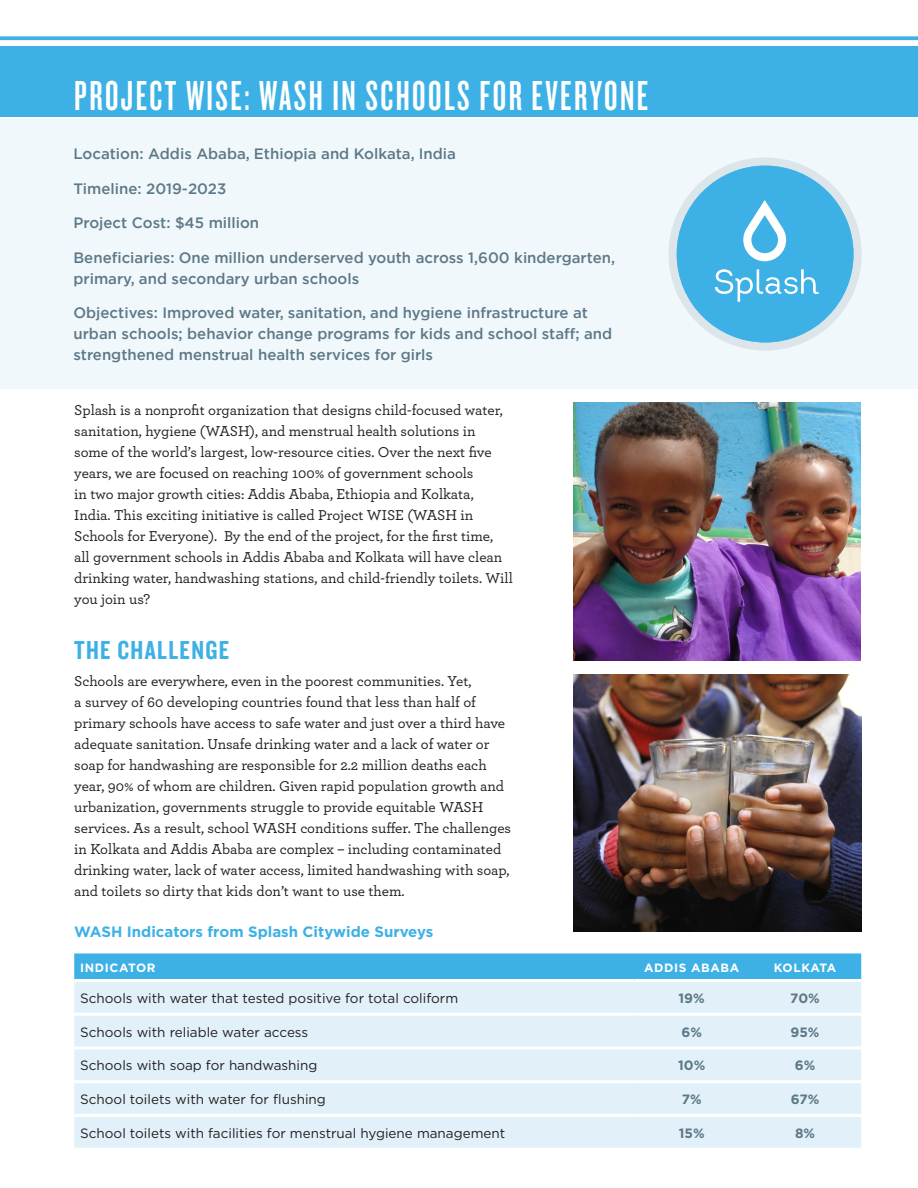
<style>
.page{position:relative;width:918px;height:1188px;background:#fff}
.page>*{position:absolute;margin:0;border:0;box-sizing:border-box;transform-origin:0 0}
.title-white{font:43.5px "Knockout HTF47 Bantamweight";letter-spacing:.055em;color:#fff}
.t1{font:27px "Knockout HTF49 Liteweight";letter-spacing:.05em;color:#3db1e5}
.body{font:500 15px/21px "Archer";color:#231f20}
.vision_statment{font:500 15px/21px "Gotham";color:#5d7886}
.h2-gotham{font:700 15px "Gotham";color:#3db1e5}
.table-body-left{font:13.5px "Gotham";color:#231f20}
.table-body-center{font:700 13.5px "Gotham";color:#5d7886}
.table-heading-gotham{font:700 12px "Gotham";letter-spacing:.05em;color:#fff}
.table-heading-gotham-2{font:700 12px "Gotham";letter-spacing:.015em;color:#fff}
</style>
<div class="page">
<svg style="left:0;top:36px;width:918px;height:4px;background:#4eb7e7"></svg>
<div style="left:0;top:46px;width:918px;height:70px;background:#3db1e5"></div>
<div style="left:0;top:119px;width:918px;height:270px;background:#f1f8fc"></div>
<div style="left:74px;top:953px;width:787px;height:26px;background:#3db1e5"></div>
<div style="left:74px;top:982px;width:787px;height:166px;background:#e2f0fa"></div>
<hr style="left:74px;top:1013px;width:560px;height:3px;background:#fff">
<hr style="left:634px;top:1013px;width:115px;height:3px;background:#fff">
<hr style="left:749px;top:1013px;width:112px;height:3px;background:#fff">
<hr style="left:74px;top:1046px;width:560px;height:3px;background:#fff">
<hr style="left:634px;top:1046px;width:115px;height:3px;background:#fff">
<hr style="left:749px;top:1046px;width:112px;height:3px;background:#fff">
<hr style="left:74px;top:1080px;width:560px;height:3px;background:#fff">
<hr style="left:634px;top:1080px;width:115px;height:3px;background:#fff">
<hr style="left:749px;top:1080px;width:112px;height:3px;background:#fff">
<hr style="left:74px;top:1114px;width:560px;height:3px;background:#fff">
<hr style="left:634px;top:1114px;width:115px;height:3px;background:#fff">
<hr style="left:749px;top:1114px;width:112px;height:3px;background:#fff">
<img style="left:573px;top:674px;width:289px;height:258px">
<div style="left:669px;top:157px;width:193px;height:194px;background:#dbe5ea;border-radius:50%"></div>
<svg style="left:677px;top:166px;width:177px;height:176px"></svg>
<img style="left:573px;top:403px;width:287px;height:258px">
<p class="title-white" style="left:74px;top:74px;width:575px">PROJECT WISE: WASH IN SCHOOLS FOR EVERYONE</p>
<p class="vision_statment" style="left:74px;top:143px;width:384px">Location: Addis Ababa, Ethiopia and Kolkata, India</p>
<p class="vision_statment" style="left:74px;top:178px;width:154px">Timeline: 2019-2023</p>
<p class="vision_statment" style="left:74px;top:212px;width:187px">Project Cost: $45 million</p>
<p class="vision_statment" style="left:74px;top:247px;width:543px">Beneficiaries: One million underserved youth across 1,600 kindergarten, primary, and secondary urban schools</p>
<p class="vision_statment" style="left:74px;top:302px;width:540px">Objectives: Improved water, sanitation, and hygiene infrastructure at urban schools; behavior change programs for kids and school staff; and strengthened menstrual health services for girls</p>
<p class="body" style="left:74px;top:399px;width:440px">Splash is a nonprofit organization that designs child-focused water, sanitation, hygiene (WASH), and menstrual health solutions in some of the world’s largest, low-resource cities. Over the next five years, we are focused on reaching 100% of government schools<br>in two major growth cities: Addis Ababa, Ethiopia and Kolkata, India. This exciting initiative is called Project WISE (WASH in Schools for Everyone). By the end of the project, for the first time,<br>all government schools in Addis Ababa and Kolkata will have clean drinking water, handwashing stations, and child-friendly toilets. Will you join us?</p>
<p class="t1" style="left:74px;top:636px;width:156px">THE CHALLENGE</p>
<p class="body" style="left:74px;top:670px;width:438px">Schools are everywhere, even in the poorest communities. Yet,<br>a survey of 60 developing countries found that less than half of primary schools have access to safe water and just over a third have adequate sanitation. Unsafe drinking water and a lack of water or soap for handwashing are responsible for 2.2 million deaths each year, 90% of whom are children. Given rapid population growth and urbanization, governments struggle to provide equitable WASH services. As a result, school WASH conditions suffer. The challenges in Kolkata and Addis Ababa are complex – including contaminated drinking water, lack of water access, limited handwashing with soap, and toilets so dirty that kids don’t want to use them.</p>
<p class="h2-gotham" style="left:74px;top:924px;width:361px">WASH Indicators from Splash Citywide Surveys</p>
<p class="table-heading-gotham" style="left:80px;top:961px;width:77px">INDICATOR</p>
<p class="table-heading-gotham" style="left:644px;top:961px;width:97px">ADDIS ABABA</p>
<p class="table-heading-gotham-2" style="left:774px;top:961px;width:64px">KOLKATA</p>
<p class="table-body-left" style="left:80px;top:991px;width:380px">Schools with water that tested positive for total coliform</p>
<p class="table-body-center" style="left:679px;top:990px;width:28px">19%</p>
<p class="table-body-center" style="left:790px;top:990px;width:31px">70%</p>
<p class="table-body-left" style="left:80px;top:1024px;width:230px">Schools with reliable water access</p>
<p class="table-body-center" style="left:681px;top:1024px;width:22px">6%</p>
<p class="table-body-center" style="left:791px;top:1024px;width:30px">95%</p>
<p class="table-body-left" style="left:80px;top:1058px;width:239px">Schools with soap for handwashing</p>
<p class="table-body-center" style="left:678px;top:1058px;width:29px">10%</p>
<p class="table-body-center" style="left:795px;top:1058px;width:22px">6%</p>
<p class="table-body-left" style="left:80px;top:1092px;width:247px">School toilets with water for flushing</p>
<p class="table-body-center" style="left:682px;top:1092px;width:21px">7%</p>
<p class="table-body-center" style="left:791px;top:1092px;width:30px">67%</p>
<p class="table-body-left" style="left:80px;top:1126px;width:427px">School toilets with facilities for menstrual hygiene management</p>
<p class="table-body-center" style="left:679px;top:1125px;width:27px">15%</p>
<p class="table-body-center" style="left:795px;top:1125px;width:22px">8%</p>
</div>
